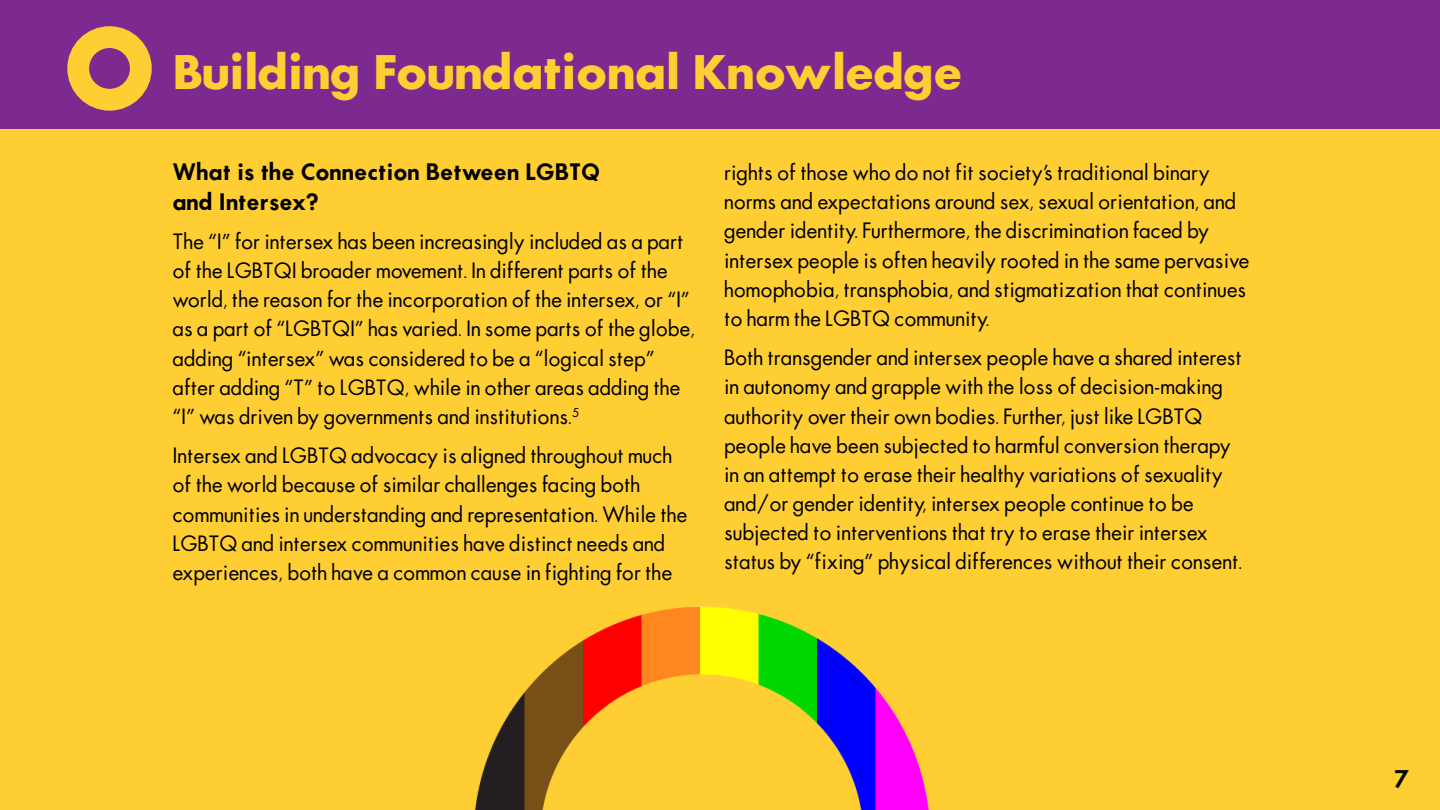
<style>
.page{position:relative;width:1440px;height:810px;background:#fff}
.page>*{position:absolute;margin:0;border:0;box-sizing:border-box;transform-origin:0 0}
.t1{font:700 45px "Futura";letter-spacing:-.03em;color:#ffce32}
.t2{font:600 22.5px "Futura";color:#000}
.t3{font:21px/29.1px "Futura";color:#000}
.t4{font:600 21px/29.1px "Futura";color:#000}
</style>
<div class="page">
<div style="left:0;top:0;width:1440px;height:129px;background:#7c2a90"></div>
<div style="left:0;top:129px;width:1440px;height:681px;background:#ffce32"></div>
<div style="left:67px;top:26px;width:85px;height:85px;border:22px solid #ffce32;border-radius:50%"></div>
<img style="left:475px;top:606px;width:454px;height:204px">
<h1 class="t1" style="left:172px;top:41px;width:792px">Building Foundational Knowledge</h1>
<p class="t4" style="left:172px;top:157px;width:429px">What is the Connection Between LGBTQ and Intersex?</p>
<p class="t3" style="left:172px;top:227px;width:524px">The “I” for intersex has been increasingly included as a part of the LGBTQI broader movement. In different parts of the world, the reason for the incorporation of the intersex, or “I” as a part of “LGBTQI” has varied. In some parts of the globe, adding “intersex” was considered to be a “logical step” after adding “T” to LGBTQ, while in other areas adding the “I” was driven by governments and institutions.<sup>5</sup></p>
<p class="t3" style="left:173px;top:441px;width:516px">Intersex and LGBTQ advocacy is aligned throughout much of the world because of similar challenges facing both communities in understanding and representation. While the LGBTQ and intersex communities have distinct needs and experiences, both have a common cause in fighting for the</p>
<p class="t3" style="left:724px;top:158px;width:527px">rights of those who do not fit society’s traditional binary norms and expectations around sex, sexual orientation, and gender identity. Furthermore, the discrimination faced by intersex people is often heavily rooted in the same pervasive homophobia, transphobia, and stigmatization that continues to harm the LGBTQ community.</p>
<p class="t3" style="left:724px;top:343px;width:519px">Both transgender and intersex people have a shared interest in autonomy and grapple with the loss of decision-making authority over their own bodies. Further, just like LGBTQ people have been subjected to harmful conversion therapy in an attempt to erase their healthy variations of sexuality and/or gender identity, intersex people continue to be subjected to interventions that try to erase their intersex status by “fixing” physical differences without their consent.</p>
<p class="t2" style="left:1394px;top:764px;width:17px">7</p>
</div>
